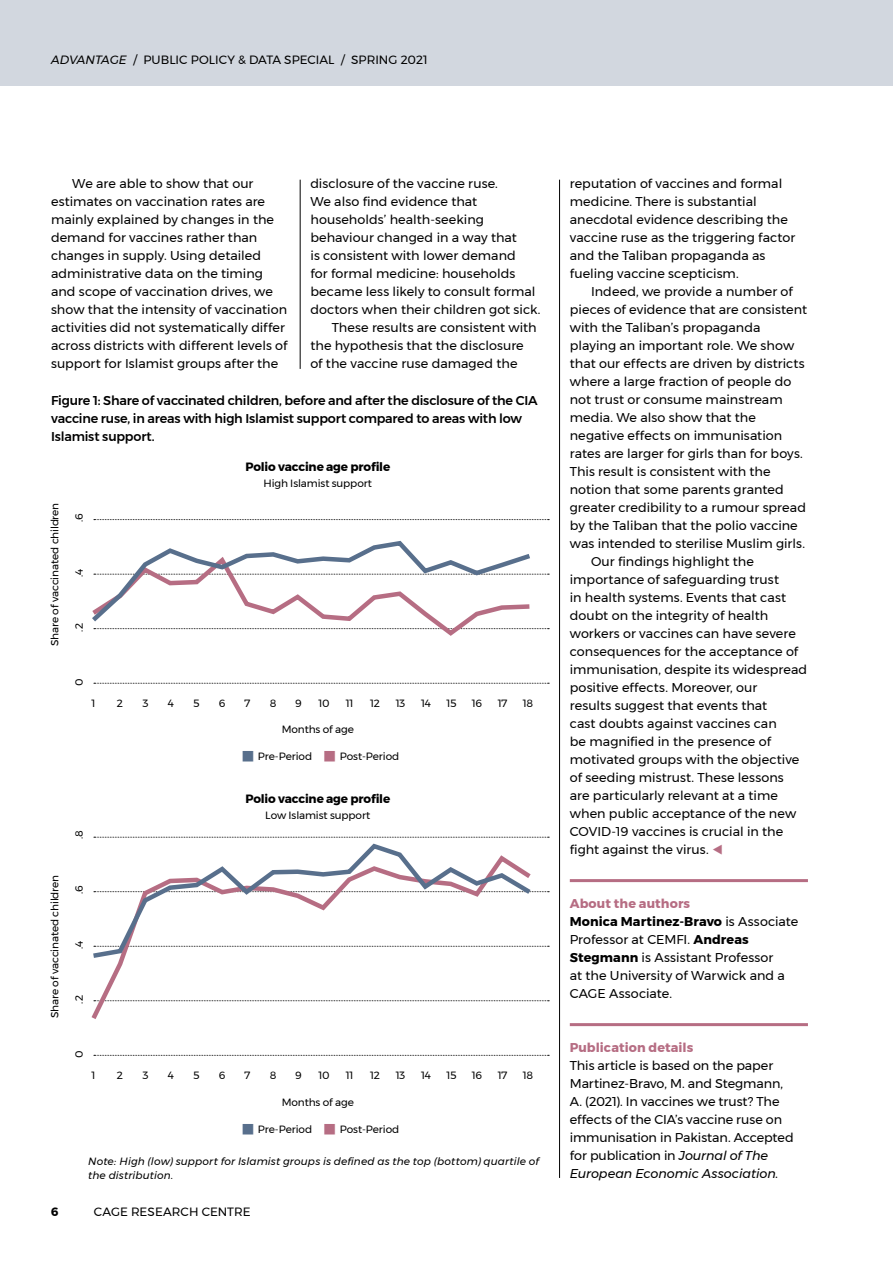
<style>
.page{position:relative;width:893px;height:1263px;background:#fff}
.page>*{position:absolute;margin:0;border:0;box-sizing:border-box;transform-origin:0 0}
.t1{font:12.75px/18px "Montserrat";letter-spacing:.005em;color:#000}
.t2{font:500 12.75px/18px "Montserrat";letter-spacing:-.015em;color:#000}
.t3{font:700 12.75px "Montserrat";letter-spacing:.005em;color:#b66d83}
.t4{font:12px "Montserrat";color:#000}
.t5{font:700 12px "Montserrat";letter-spacing:-.01em;color:#000}
.t6{font:10.5px "Montserrat";letter-spacing:-.015em;color:#000}
.t7{font:italic 10.5px/13.5px "Montserrat";letter-spacing:.01em;color:#000}
.s1{font-style:italic}
.s2{font-weight:700;color:#b66d83}
.s3{font-weight:700}
</style>
<div class="page">
<div style="left:0;top:0;width:893px;height:85px;background:#d2d7df"></div>
<hr style="left:570px;top:879px;width:238px;height:3px;background:#b66d83">
<hr style="left:570px;top:1023px;width:238px;height:3px;background:#b66d83">
<hr style="left:559px;top:180px;width:1px;height:998px;background:#000">
<hr style="left:300px;top:180px;width:1px;height:189px;background:#000">
<svg style="left:94px;top:683px;width:455px;height:1px"></svg>
<svg style="left:94px;top:519px;width:455px;height:1px"></svg>
<svg style="left:92px;top:540px;width:457px;height:96px"></svg>
<svg style="left:94px;top:1055px;width:455px;height:1px"></svg>
<svg style="left:536px;top:1000px;width:13px;height:1px"></svg>
<svg style="left:536px;top:946px;width:13px;height:1px"></svg>
<svg style="left:536px;top:891px;width:13px;height:1px"></svg>
<svg style="left:94px;top:837px;width:455px;height:1px"></svg>
<svg style="left:91px;top:961px;width:445px;height:58px"></svg>
<svg style="left:93px;top:843px;width:443px;height:118px"></svg>
<p class="t4" style="left:51px;top:50px;width:378px"><span class="s1">advantage</span> / public policy &amp; data special / Spring 2021</p>
<p class="t1" style="left:51px;top:174px;width:238px;text-indent:21px">We are able to show that our estimates on vaccination rates are mainly explained by changes in the demand for vaccines rather than changes in supply. Using detailed administrative data on the timing and scope of vaccination drives, we show that the intensity of vaccination activities did not systematically differ across districts with different levels of support for Islamist groups after the</p>
<p class="t1" style="left:310px;top:174px;width:189px">disclosure of the vaccine ruse.</p>
<p class="t1" style="left:310px;top:192px;width:168px">We also find evidence that</p>
<p class="t1" style="left:310px;top:210px;width:175px">households’ health-seeking</p>
<p class="t1" style="left:310px;top:228px;width:208px">behaviour changed in a way that</p>
<p class="t1" style="left:310px;top:246px;width:207px">is consistent with lower demand</p>
<p class="t1" style="left:310px;top:264px;width:206px">for formal medicine: households</p>
<p class="t1" style="left:310px;top:282px;width:227px">became less likely to consult formal</p>
<p class="t1" style="left:310px;top:300px;width:231px">doctors when their children got sick.</p>
<p class="t1" style="left:332px;top:318px;width:206px">These results are consistent with</p>
<p class="t1" style="left:310px;top:336px;width:215px">the hypothesis that the disclosure</p>
<p class="t1" style="left:310px;top:354px;width:209px">of the vaccine ruse damaged the</p>
<p class="t2" style="left:51px;top:392px;width:488px">Figure 1: Share of vaccinated children, before and after the disclosure of the CIA vaccine ruse, in areas with high Islamist support compared to areas with low<br>Islamist support.</p>
<p class="t6" style="left:47px;top:646px;width:145px;rotate:-90deg">Share of vaccinated children</p>
<p class="t6" style="left:47px;top:1018px;width:145px;rotate:-90deg">Share of vaccinated children</p>
<p class="t6" style="left:71px;top:522px;width:10px;rotate:-90deg">.6</p>
<p class="t6" style="left:71px;top:577px;width:10px;rotate:-90deg">.4</p>
<p class="t6" style="left:71px;top:632px;width:10px;rotate:-90deg">.2</p>
<p class="t5" style="left:245px;top:457px;width:146px">Polio vaccine age profile</p>
<p class="t6" style="left:264px;top:476px;width:110px">H igh Islamist support</p>
<p class="t6" style="left:71px;top:686px;width:9px;rotate:-90deg">0</p>
<p class="t6" style="left:91px;top:695px;width:5px">1</p>
<p class="t6" style="left:117px;top:695px;width:8px">2</p>
<p class="t6" style="left:142px;top:695px;width:8px">3</p>
<p class="t6" style="left:168px;top:695px;width:8px">4</p>
<p class="t6" style="left:193px;top:695px;width:8px">5</p>
<p class="t6" style="left:219px;top:695px;width:8px">6</p>
<p class="t6" style="left:245px;top:695px;width:7px">7</p>
<p class="t6" style="left:270px;top:695px;width:8px">8</p>
<p class="t6" style="left:295px;top:695px;width:8px">9</p>
<p class="t6" style="left:318px;top:695px;width:13px">10</p>
<p class="t6" style="left:346px;top:695px;width:9px">11</p>
<p class="t6" style="left:370px;top:695px;width:11px">12</p>
<p class="t6" style="left:396px;top:695px;width:11px">13</p>
<p class="t6" style="left:421px;top:695px;width:11px">14</p>
<p class="t6" style="left:446px;top:695px;width:12px">15</p>
<p class="t6" style="left:472px;top:695px;width:12px">16</p>
<p class="t6" style="left:498px;top:695px;width:11px">17</p>
<p class="t6" style="left:523px;top:695px;width:12px">18</p>
<p class="t6" style="left:282px;top:722px;width:74px">Months of age</p>
<p class="t6" style="left:258px;top:748px;width:56px">Pre-Period</p>
<p class="t6" style="left:340px;top:748px;width:61px">Post-Period</p>
<p class="t6" style="left:71px;top:839px;width:10px;rotate:-90deg">.8</p>
<p class="t5" style="left:245px;top:789px;width:146px">Polio vaccine age profile</p>
<p class="t6" style="left:265px;top:807px;width:107px">Low Islamist support</p>
<p class="t6" style="left:71px;top:894px;width:10px;rotate:-90deg">.6</p>
<p class="t6" style="left:71px;top:949px;width:10px;rotate:-90deg">.4</p>
<p class="t6" style="left:71px;top:1004px;width:10px;rotate:-90deg">.2</p>
<p class="t6" style="left:71px;top:1058px;width:9px;rotate:-90deg">0</p>
<p class="t6" style="left:91px;top:1067px;width:5px">1</p>
<p class="t6" style="left:117px;top:1067px;width:8px">2</p>
<p class="t6" style="left:142px;top:1067px;width:8px">3</p>
<p class="t6" style="left:168px;top:1067px;width:8px">4</p>
<p class="t6" style="left:193px;top:1067px;width:8px">5</p>
<p class="t6" style="left:219px;top:1067px;width:8px">6</p>
<p class="t6" style="left:245px;top:1067px;width:7px">7</p>
<p class="t6" style="left:270px;top:1067px;width:8px">8</p>
<p class="t6" style="left:295px;top:1067px;width:8px">9</p>
<p class="t6" style="left:318px;top:1067px;width:13px">10</p>
<p class="t6" style="left:346px;top:1067px;width:9px">11</p>
<p class="t6" style="left:370px;top:1067px;width:11px">12</p>
<p class="t6" style="left:396px;top:1067px;width:11px">13</p>
<p class="t6" style="left:421px;top:1067px;width:11px">14</p>
<p class="t6" style="left:446px;top:1067px;width:12px">15</p>
<p class="t6" style="left:472px;top:1067px;width:12px">16</p>
<p class="t6" style="left:498px;top:1067px;width:11px">17</p>
<p class="t6" style="left:523px;top:1067px;width:12px">18</p>
<p class="t6" style="left:282px;top:1095px;width:74px">Months of age</p>
<p class="t6" style="left:258px;top:1121px;width:56px">Pre-Period</p>
<p class="t6" style="left:340px;top:1121px;width:61px">Post-Period</p>
<p class="t7" style="left:88px;top:1154px;width:452px">Note: High (low) support for Islamist groups is defined as the top (bottom) quartile of the distribution.</p>
<p class="t5" style="left:51px;top:1202px;width:9px">6</p>
<p class="t4" style="left:94px;top:1203px;width:158px">cage research centre</p>
<p class="t1" style="left:570px;top:174px;width:227px">reputation of vaccines and formal medicine. There is substantial anecdotal evidence describing the vaccine ruse as the triggering factor and the Taliban propaganda as fueling vaccine scepticism.</p>
<p class="t1" style="left:591px;top:282px;width:204px">I ndeed, we provide a number of</p>
<p class="t1" style="left:570px;top:300px;width:239px">pieces of evidence that are consistent</p>
<p class="t1" style="left:570px;top:318px;width:192px">with the Taliban’s propaganda</p>
<p class="t1" style="left:570px;top:336px;width:226px">playing an important role. We show</p>
<p class="t1" style="left:570px;top:354px;width:236px">that our effects are driven by districts</p>
<p class="t1" style="left:570px;top:372px;width:223px">where a large fraction of people do</p>
<p class="t1" style="left:570px;top:390px;width:214px">not trust or consume mainstream</p>
<p class="t1" style="left:570px;top:408px;width:188px">media. We also show that the</p>
<p class="t1" style="left:570px;top:426px;width:214px">negative effects on immunisation</p>
<p class="t1" style="left:570px;top:444px;width:234px">rates are larger for girls than for boys.</p>
<p class="t1" style="left:570px;top:462px;width:202px">This result is consistent with the</p>
<p class="t1" style="left:570px;top:480px;width:215px">notion that some parents granted</p>
<p class="t1" style="left:570px;top:498px;width:238px">greater credibility to a rumour spread</p>
<p class="t1" style="left:570px;top:516px;width:229px">by the Taliban that the polio vaccine</p>
<p class="t1" style="left:570px;top:534px;width:237px">was intended to sterilise Muslim girls.</p>
<p class="t1" style="left:591px;top:552px;width:164px">Our findings highlight the</p>
<p class="t1" style="left:570px;top:570px;width:211px">importance of safeguarding trust</p>
<p class="t1" style="left:570px;top:588px;width:218px">in health systems. Events that cast</p>
<p class="t1" style="left:570px;top:606px;width:200px">doubt on the integrity of health</p>
<p class="t1" style="left:570px;top:624px;width:228px">workers or vaccines can have severe</p>
<p class="t1" style="left:570px;top:642px;width:230px">consequences for the acceptance of</p>
<p class="t1" style="left:570px;top:660px;width:239px">immunisation, despite its widespread</p>
<p class="t1" style="left:570px;top:678px;width:189px">positive effects. Moreover, our</p>
<p class="t1" style="left:570px;top:696px;width:199px">results suggest that events that</p>
<p class="t1" style="left:570px;top:714px;width:208px">cast doubts against vaccines can</p>
<p class="t1" style="left:570px;top:732px;width:203px">be magnified in the presence of</p>
<p class="t1" style="left:570px;top:750px;width:231px">motivated groups with the objective</p>
<p class="t1" style="left:570px;top:768px;width:215px">of seeding mistrust. These lessons</p>
<p class="t1" style="left:570px;top:786px;width:210px">are particularly relevant at a time</p>
<p class="t1" style="left:570px;top:804px;width:228px">when public acceptance of the new</p>
<p class="t1" style="left:570px;top:822px;width:10px">COVID</p>
<p class="t1" style="left:570px;top:822px;width:215px;text-indent:42px">-19 vaccines is crucial in the fight against the virus.</p>
<p class="t1" style="left:570px;top:894px;width:230px"><span class="s2">About the authors<br></span><span class="s3">Monica Martinez-Bravo</span> is Associate<br>Professor at CE MFI . <span class="s3">Andreas<br>Stegmann</span> is Assistant Professor<br>at the U niversity of Warwick and a<br>CAGE</p>
<p class="t1" style="left:609px;top:984px;width:64px">Associate.</p>
<p class="t3" style="left:570px;top:1037px;width:125px">Publication details</p>
<p class="t1" style="left:570px;top:1056px;width:225px">This article is based on the paper Martinez-Bravo, M. and Stegmann, A. (2021). I n vaccines we trust? The effects of the CIA’s vaccine ruse on immunisation in Pakistan. Accepted for publication in <span class="s1">Journal of The European Economic Association.</span></p>
</div>
